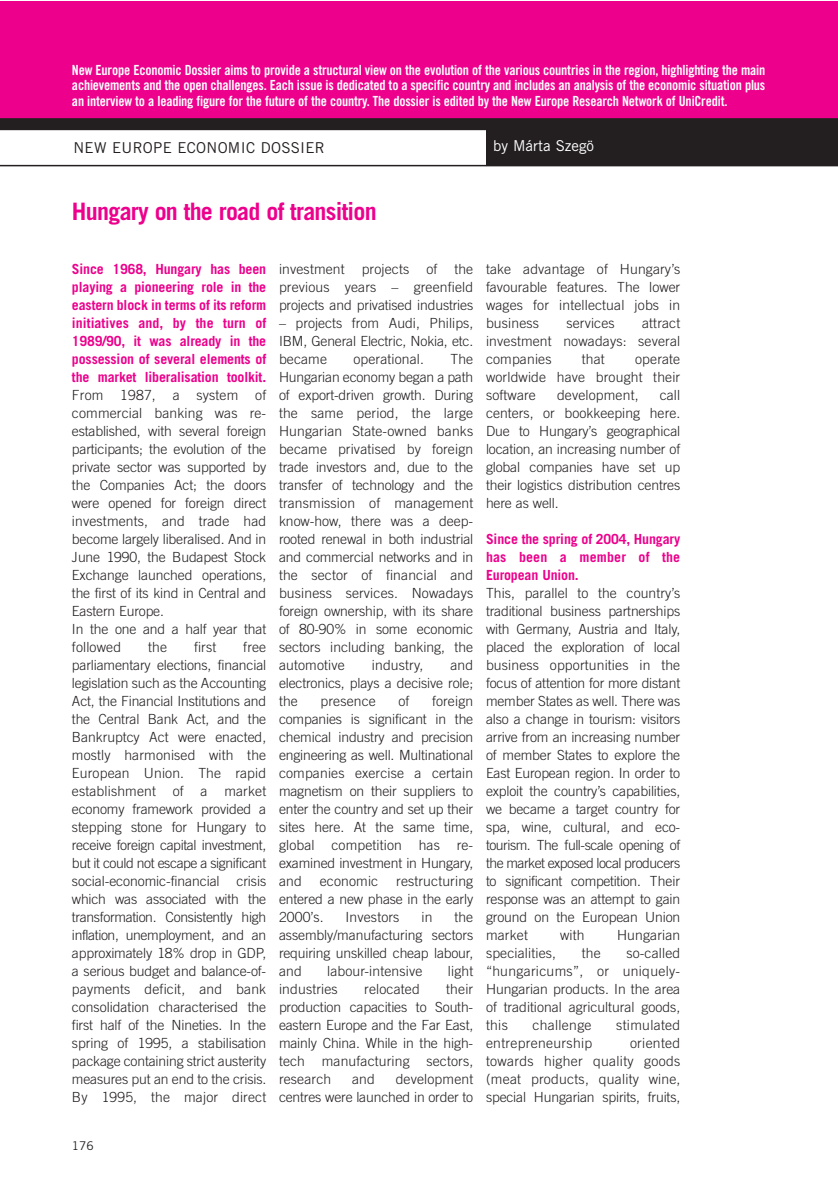
<style>
.page{position:relative;width:838px;height:1191px;background:#fff}
.page>*{position:absolute;margin:0;border:0;box-sizing:border-box;transform-origin:0 0}
.t1{font:700 24px "Trade Gothic";letter-spacing:-.03em;color:#ec008c}
.t2{font:15px "Trade Gothic";letter-spacing:.02em;color:#231f20}
.t3{font:15px "Trade Gothic";color:#fff}
.t4{font:300 13.95px/18px "Trade Gothic";letter-spacing:-.005em;color:#231f20;text-align:justify}
.t5{font:13.95px/15.5px "Trade Gothic Bold Cond Twenty";letter-spacing:-.015em;color:#fff;text-align:justify}
.t6{font:700 13.95px/18px "Trade Gothic";letter-spacing:-.01em;color:#ec008c;text-align:justify}
.t7{font:300 13.95px "Trade Gothic";letter-spacing:.02em;color:#231f20}
.t8{font:12px "Trade Gothic";color:#231f20}
</style>
<div class="page">
<div style="left:0;top:1px;width:837px;height:119px;background:#ec008c"></div>
<div style="left:486px;top:121px;width:351px;height:44px;background:#231f20"></div>
<hr style="left:0;top:165px;width:837px;height:1px;background:#231f20">
<div style="left:0;top:118px;width:837px;height:12px;background:#231f20"></div>
<p class="t5" style="left:72px;top:63px;width:695px">New Europe Economic Dossier aims to provide a structural view on the evolution of the various countries in the region, highlighting the main achievements and the open challenges. Each issue is dedicated to a specific country and includes an analysis of the economic situation plus an interview to a leading figure for the future of the country. The dossier is edited by the New Europe Research Network of UniCredit.</p>
<p class="t2" style="left:73px;top:142px;width:253px">NEW EUROPE ECONOMIC DOSSIER</p>
<p class="t3" style="left:493px;top:140px;width:102px">by Márta Szegö</p>
<h1 class="t1" style="left:72px;top:203px;width:306px">Hungary on the road of transition</h1>
<p class="t6" style="left:72px;top:261px;width:196px">Since 1968, Hungary has been playing a pioneering role in the eastern block in terms of its reform initiatives and, by the turn of 1989/90, it was already in the possession of several elements of the market liberalisation toolkit.</p>
<p class="t4" style="left:72px;top:387px;width:196px;text-align:left">From 1987, a system of commercial banking was re&shy;established, with several foreign participants; the evolution of the private sector was supported by the Companies Act; the doors were opened for foreign direct investments, and trade had become largely liberalised. And in<br>June 1990, the Budapest Stock<br>Exchange launched operations, the first of its kind in Central and<br>Eastern Europe.<br>In the one and a half year that followed</p>
<p class="t4" style="left:72px;top:639px;width:196px;text-indent:171px">free parliamentary elections, financial legislation such as the Accounting Act, the Financial Institutions and the Central Bank Act, and the Bankruptcy Act were enacted, mostly harmonised with the European Union. The rapid establishment of a market economy framework provided a stepping stone for Hungary to receive foreign capital investment, but it could not escape a significant social-economic-financial crisis which was associated with the transformation. Consistently high inflation, unemployment, and an approximately 18% drop in GDP, a serious budget and balance-of&shy;payments deficit, and bank consolidation characterised the first half of the Nineties. In the spring of 1995, a stabilisation package containing strict austerity measures put an end to the crisis.<br>By 1995, the major direct</p>
<p class="t4" style="left:148px;top:639px;width:20px">the</p>
<p class="t4" style="left:194px;top:639px;width:24px">first</p>
<p class="t4" style="left:279px;top:261px;width:196px">investment projects of the previous years – greenfield projects and privatised industries</p>
<p class="t4" style="left:279px;top:315px;width:196px">– projects from Audi, Philips, IBM, General Electric, Nokia, etc. became</p>
<p class="t4" style="left:279px;top:351px;width:196px;text-indent:171px">The Hungarian economy began a path of export-driven growth. During the same period, the large Hungarian State-owned banks became privatised by foreign trade investors and, due to the transfer of technology and the transmission of management know-how, there was a deep&shy;rooted renewal in both industrial and commercial networks and in the sector of financial and business services. Nowadays foreign ownership, with its share of 80-90% in some economic sectors including banking, the automotive</p>
<p class="t4" style="left:353px;top:351px;width:72px">operational.</p>
<p class="t4" style="left:279px;top:657px;width:196px;text-indent:171px">and electronics, plays a decisive role; the</p>
<p class="t4" style="left:372px;top:657px;width:53px">industry,</p>
<p class="t4" style="left:279px;top:693px;width:196px;text-indent:153px">foreign companies is significant in the chemical industry and precision engineering as well. Multinational companies exercise a certain magnetism on their suppliers to enter the country and set up their sites here. At the same time, global competition has re&shy;examined investment in Hungary, and</p>
<p class="t4" style="left:320px;top:693px;width:57px">presence</p>
<p class="t4" style="left:398px;top:693px;width:13px">of</p>
<p class="t4" style="left:279px;top:873px;width:196px;text-indent:117px">restructuring entered a new phase in the early 2000’s.</p>
<p class="t4" style="left:320px;top:873px;width:60px">economic</p>
<p class="t4" style="left:279px;top:909px;width:196px;text-indent:175px">the assembly/manufacturing sectors requiring unskilled cheap labour, and</p>
<p class="t4" style="left:345px;top:909px;width:55px">Investors</p>
<p class="t4" style="left:421px;top:909px;width:13px">in</p>
<p class="t4" style="left:327px;top:963px;width:97px">labour-intensive</p>
<p class="t4" style="left:448px;top:963px;width:27px">light</p>
<p class="t4" style="left:279px;top:981px;width:60px">industries</p>
<p class="t4" style="left:364px;top:981px;width:57px">relocated</p>
<p class="t4" style="left:279px;top:981px;width:196px;text-indent:167px">their production capacities to South&shy;eastern Europe and the Far East, mainly China. While in the high&shy;tech manufacturing sectors, research</p>
<p class="t4" style="left:279px;top:1071px;width:196px;text-align:right">development<br>centres were launched in order to</p>
<p class="t4" style="left:352px;top:1071px;width:24px">and</p>
<p class="t4" style="left:486px;top:261px;width:196px">take advantage of Hungary’s favourable features. The lower wages for intellectual jobs in business</p>
<p class="t4" style="left:566px;top:315px;width:50px">services</p>
<p class="t4" style="left:486px;top:315px;width:196px;text-indent:156px">attract investment nowadays: several companies</p>
<p class="t4" style="left:582px;top:351px;width:24px">that</p>
<p class="t4" style="left:486px;top:351px;width:196px;text-indent:149px">operate worldwide have brought their software</p>
<p class="t4" style="left:486px;top:387px;width:196px;text-indent:174px">call centers, or bookkeeping here.<br>Due to Hungary’s geographical location, an increasing number of global companies have set up their logistics distribution centres here as well.</p>
<p class="t6" style="left:486px;top:531px;width:196px">Since the spring of 2004, Hungary has been a member of the European Union.</p>
<p class="t4" style="left:486px;top:585px;width:196px">This, parallel to the country’s traditional business partnerships with Germany, Austria and Italy, placed the exploration of local business opportunities in the focus of attention for more distant member States as well. There was also a change in tourism: visitors arrive from an increasing number of member States to explore the East European region. In order to exploit the country’s capabilities, we became a target country for spa, wine, cultural, and eco&shy;tourism. The full-scale opening of the market exposed local producers to significant competition. Their response was an attempt to gain ground on the European Union market</p>
<p class="t4" style="left:557px;top:387px;width:83px">development,</p>
<p class="t4" style="left:560px;top:927px;width:26px">with</p>
<p class="t4" style="left:617px;top:927px;width:65px">Hungarian</p>
<p class="t4" style="left:486px;top:945px;width:196px;text-indent:140px">so-called “hungaricums”, or uniquely-Hungarian products. In the area of traditional agricultural goods, this</p>
<p class="t4" style="left:486px;top:945px;width:72px">specialities,</p>
<p class="t4" style="left:582px;top:945px;width:20px">the</p>
<p class="t7" style="left:532px;top:1020px;width:61px">challenge</p>
<p class="t7" style="left:616px;top:1020px;width:66px">stimulated</p>
<p class="t7" style="left:486px;top:1038px;width:108px">entrepreneurship</p>
<p class="t4" style="left:486px;top:1035px;width:196px;text-indent:144px">oriented towards higher quality goods (meat products, quality wine, special Hungarian spirits, fruits,</p>
<p class="t8" style="left:72px;top:1141px;width:23px">176</p>
</div>
